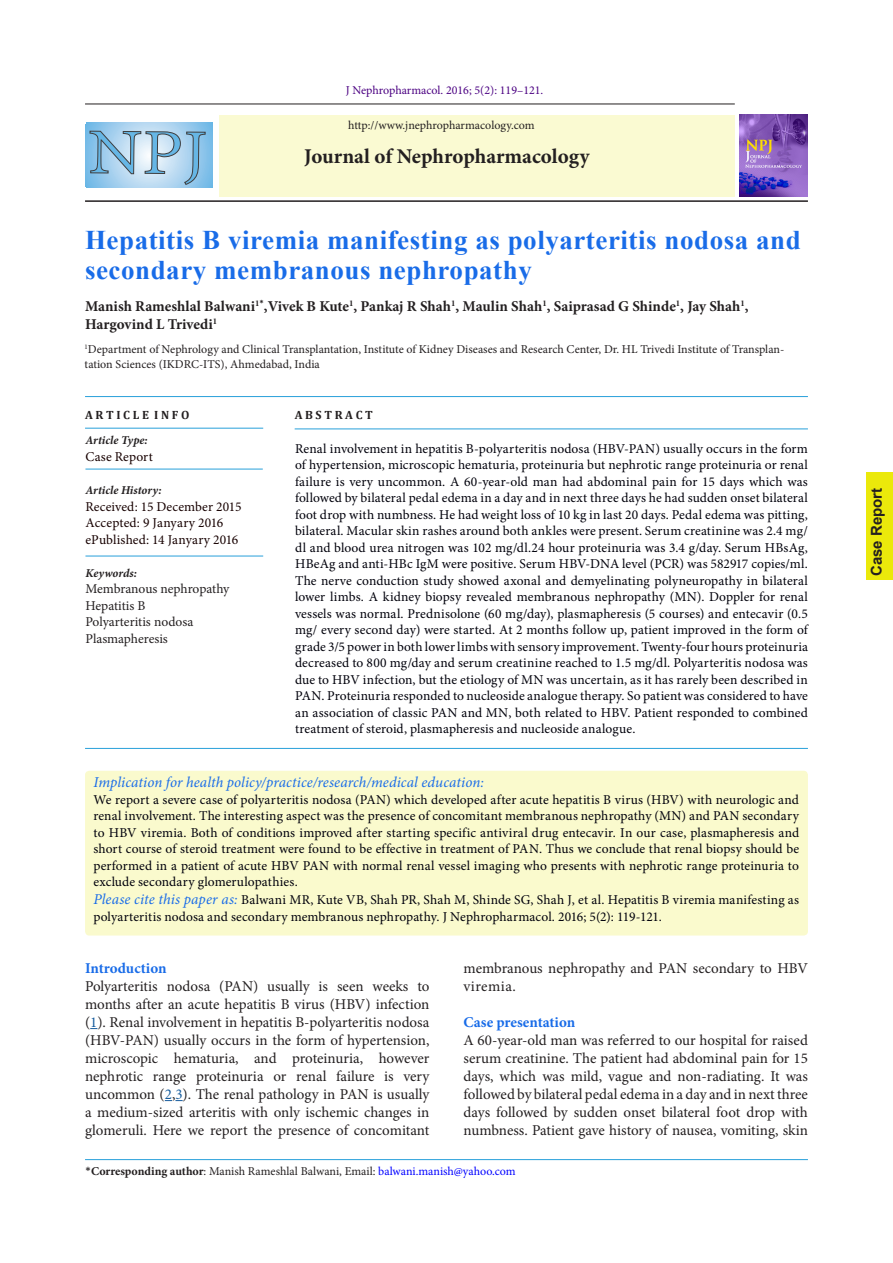
<style>
.page{position:relative;width:893px;height:1263px;background:#fff}
.page>*{position:absolute;margin:0;border:0;box-sizing:border-box;transform-origin:0 0}
.t1{font:700 27px/30px "Times New Roman";letter-spacing:.02em;color:#196ce8}
.t2{font:700 21px "Minion Pro";color:#231f20}
.t3{font:15px/18px "Minion Pro";letter-spacing:-.005em;color:#231f20;text-align:justify}
.t4{font:700 15px/18px "Minion Pro";color:#231f20}
.abstract{font:italic 15px "Minion Pro";letter-spacing:.005em;color:#196ce8}
.t5{font:700 15px "Minion Pro";letter-spacing:-.005em;color:#196ce8}
.t6{font:700 15px "Arial";color:#231f20}
.abstract-2{font:13.5px/16.5px "Minion Pro";letter-spacing:.005em;color:#00000b;text-align:justify}
.t7{font:13.5px "Minion Pro";letter-spacing:.01em;color:#170000}
.t8{font:13.5px "Minion Pro";letter-spacing:-.005em;color:#231f20}
.t9{font:12px/14.4px "Minion Pro";color:#231f20}
.t10{font:italic 700 12px "Minion Pro";color:#231f20}
.t11{font:12px "Minion Pro";color:#4b0082}
.t12{font:700 12px "Cambria";color:#231f20}
.s1{font-style:italic;font-size:15px;color:#196ce8}
.s2{color:#175d9e}
.s3{font-family:"Calibri"}
.s4{font-weight:700}
.s5{color:#00f}
</style>
<div class="page">
<hr style="left:85px;top:104px;width:650px;height:1px;background:#231f20">
<hr style="left:85px;top:200px;width:723px;height:2px;background:#231f20">
<div style="left:219px;top:115px;width:516px;height:81px;background:#fafad2"></div>
<hr style="left:85px;top:1159px;width:723px;height:1px;background:#28a0da">
<svg style="left:165px;top:1100px;width:18px;height:1px"></svg>
<div style="left:85px;top:771px;width:723px;height:164px;background:#fafacd;border-radius:4px"></div>
<hr style="left:295px;top:428px;width:513px;height:1px;background:#28a0da">
<hr style="left:85px;top:396px;width:723px;height:1px;background:#28a0da">
<hr style="left:85px;top:748px;width:723px;height:1px;background:#28a0da">
<hr style="left:85px;top:428px;width:178px;height:1px;background:#28a0da">
<hr style="left:85px;top:556px;width:178px;height:1px;background:#28a0da">
<hr style="left:85px;top:469px;width:178px;height:1px;background:#28a0da">
<div style="left:867px;top:472px;width:26px;height:108px;background:#ebe90b"></div>
<img style="left:740px;top:115px;width:68px;height:81px">
<svg style="left:85px;top:123px;width:127px;height:65px;background:#92c7eb"></svg>
<svg style="left:90px;top:131px;width:115px;height:54px;background:#a8c7dd"></svg>
<p class="t11" style="left:346px;top:82px;width:199px">J Nephropharmacol. 2016; 5(2): 119–121.</p>
<p class="t9" style="left:348px;top:118px;width:188px">http://www.jnephropharmacology.com</p>
<p class="t2" style="left:304px;top:142px;width:287px">Journal of Nephropharmacology</p>
<p class="t1" style="left:85px;top:224px;width:717px">Hepatitis B viremia manifesting as polyarteritis nodosa and secondary membranous nephropathy</p>
<p class="t4" style="left:85px;top:297px;width:665px">Manish Rameshlal Balwani<sup>1</sup><sup>*</sup>,Vivek B Kute<sup>1</sup>, Pankaj R Shah<sup>1</sup>, Maulin Shah<sup>1</sup>, Saiprasad G Shinde<sup>1</sup>, Jay Shah<sup>1</sup>,<br>Hargovind L Trivedi<sup>1</sup></p>
<p class="t9" style="left:85px;top:342px;width:701px"><sup>1</sup>Department of Nephrology and Clinical Transplantation, Institute of Kidney Diseases and Research Center, Dr. HL Trivedi Institute of Transplan&shy;tation Sciences (IKDRC-ITS), Ahmedabad, India</p>
<p class="t12" style="left:85px;top:406px;width:106px">A R T I C L E I N F O</p>
<p class="t10" style="left:85px;top:432px;width:64px">Article Type:</p>
<p class="t7" style="left:85px;top:447px;width:69px">Case Report</p>
<p class="t10" style="left:85px;top:482px;width:78px">Article History:</p>
<p class="t7" style="left:85px;top:497px;width:158px">Received: 15 December 2015</p>
<p class="t7" style="left:85px;top:514px;width:139px">Accepted: 9 Janyary 2016</p>
<p class="t7" style="left:85px;top:530px;width:154px">ePublished: 14 Janyary 2016</p>
<p class="t10" style="left:85px;top:564px;width:53px">Keywords:</p>
<p class="t8" style="left:85px;top:580px;width:145px">Membranous nephropathy</p>
<p class="t8" style="left:85px;top:596px;width:61px">Hepatitis B</p>
<p class="t8" style="left:85px;top:613px;width:109px">Polyarteritis nodosa</p>
<p class="t8" style="left:85px;top:629px;width:84px">Plasmapheresis</p>
<p class="t12" style="left:295px;top:406px;width:80px">A B S T R A C T</p>
<p class="abstract-2" style="left:295px;top:440px;width:514px">Renal involvement in hepatitis B-polyarteritis nodosa (HBV-PAN) usually occurs in the form of hypertension, microscopic hematuria, proteinuria but nephrotic range proteinuria or renal failure is very uncommon. A 60-year-old man had abdominal pain for 15 days which was followed by bilateral pedal edema in a day and in next three days he had sudden onset bilateral foot drop with numbness. He had weight loss of 10 kg in last 20 days. Pedal edema was pitting, bilateral. Macular skin rashes around both ankles were present. Serum creatinine was 2.4 mg/ dl and blood urea nitrogen was 102 mg/dl.24 hour proteinuria was 3.4 g/day. Serum HBsAg, HBeAg and anti-HBc IgM were positive. Serum HBV-DNA level (PCR) was 582917 copies/ml.<br>The nerve conduction study showed axonal and demyelinating polyneuropathy in bilateral lower limbs. A kidney biopsy revealed membranous nephropathy (MN). Doppler for renal vessels was normal. Prednisolone (60 mg/day), plasmapheresis (5 courses) and entecavir (0.5 mg/ every second day) were started. At 2 months follow up, patient improved in the form of grade 3/5 power in both lower limbs with sensory improvement. Twenty-four hours proteinuria decreased to 800 mg/day and serum creatinine reached to 1.5 mg/dl. Polyarteritis nodosa was due to HBV infection, but the etiology of MN was uncertain, as it has rarely been described in PAN. Proteinuria responded to nucleoside analogue therapy. So patient was considered to have an association of classic PAN and MN, both related to HBV. Patient responded to combined treatment of steroid, plasmapheresis and nucleoside analogue.</p>
<p class="abstract" style="left:94px;top:772px;width:392px">Implication for health policy/practice/research/medical education:</p>
<p class="abstract-2" style="left:94px;top:791px;width:707px">We report a severe case of polyarteritis nodosa (PAN) which developed after acute hepatitis B virus (HBV) with neurologic and renal involvement. The interesting aspect was the presence of concomitant membranous nephropathy (MN) and PAN secondary to HBV viremia. Both of conditions improved after starting specific antiviral drug entecavir. In our case, plasmapheresis and short course of steroid treatment were found to be effective in treatment of PAN. Thus we conclude that renal biopsy should be performed in a patient of acute HBV PAN with normal renal vessel imaging who presents with nephrotic range proteinuria to exclude secondary glomerulopathies.</p>
<p class="abstract-2" style="left:94px;top:892px;width:707px"><span class="s1">Please cite this paper as:</span> Balwani MR, Kute VB, Shah PR, Shah M, Shinde SG, Shah J, et al. Hepatitis B viremia manifesting as polyarteritis nodosa and secondary membranous nephropathy. J Nephropharmacol. 2016; 5(2): 119-121.</p>
<p class="t5" style="left:85px;top:958px;width:83px">Introduction</p>
<p class="t3" style="left:85px;top:977px;width:346px">Polyarteritis nodosa (PAN) usually is seen weeks to months after an acute hepatitis B virus (HBV) infection (<span class="s2">1</span>). Renal involvement in hepatitis B-polyarteritis nodosa (HBV-PAN) usually occurs in the form of hypertension, microscopic hematuria, and proteinuria, however nephrotic range proteinuria or renal failure is very uncommon (<span class="s2">2</span>,<span class="s2">3</span>). The renal pathology in PAN is usually a medium-sized arteritis with only ischemic changes in glomeruli. Here we report the presence of concomitant</p>
<p class="t3" style="left:463px;top:959px;width:346px">membranous nephropathy and PAN secondary to HBV viremia.</p>
<p class="t5" style="left:463px;top:1012px;width:113px">Case presentation</p>
<p class="t3" style="left:463px;top:1031px;width:346px">A 60-year-old man was referred to our hospital for raised serum creatinine. The patient had abdominal pain for 15 days, which was mild, vague and non-radiating. It was followed by bilateral pedal edema in a day and in next three days followed by sudden onset bilateral foot drop with numbness. Patient gave history of nausea, vomiting, skin</p>
<p class="t9" style="left:85px;top:1164px;width:432px"><span class="s3">*</span><span class="s4">Corresponding author</span>: Manish Rameshlal Balwani, Email: <span class="s5">balwani.manish@yahoo.com</span></p>
<p class="t6" style="left:866px;top:576px;width:90px;rotate:-90deg">Case Report</p>
</div>
